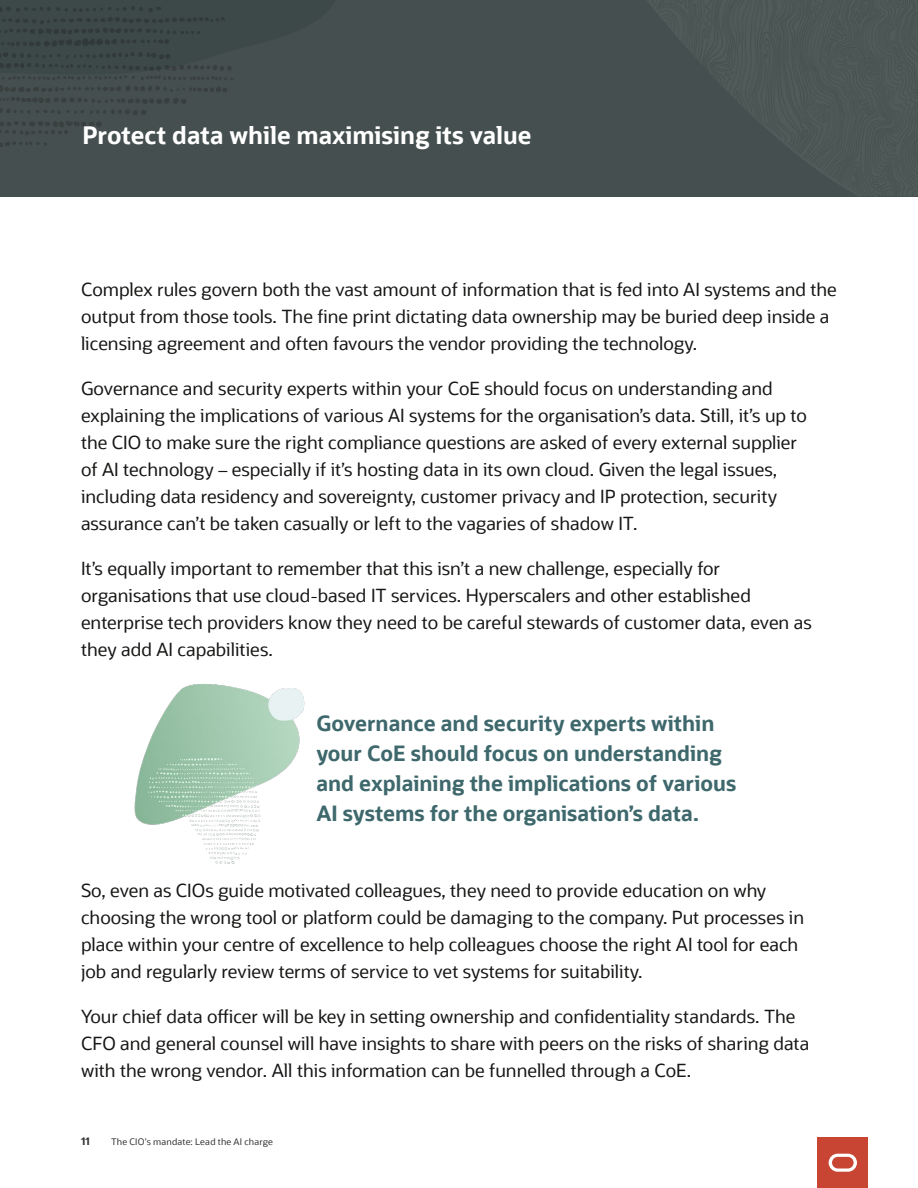
<style>
.page{position:relative;width:918px;height:1188px;background:#fff}
.page>*{position:absolute;margin:0;border:0;box-sizing:border-box;transform-origin:0 0}
.A__Subhead_chapters{font:700 24px "Oracle Sans";color:#fff}
.Component_Body_Copy{font:700 21px/30px "Oracle Sans";color:#3e686c}
.A__Body_Text{font:18px/27px "Oracle Sans";color:#171615}
.t1{font:700 10.5px "Oracle Sans";color:#333}
.t2{font:9px "Oracle Sans";letter-spacing:.02em;color:#333}
</style>
<div class="page">
<div style="left:0;top:0;width:918px;height:196px;background:#464f4f"></div>
<img style="left:647px;top:0;width:271px;height:196px">
<img style="left:0;top:6px;width:233px;height:141px">
<img style="left:134px;top:684px;width:171px;height:180px">
<div style="left:818px;top:1137px;width:50px;height:51px;background:#c84534"></div>
<svg style="left:829px;top:1154px;width:28px;height:18px"></svg>
<p class="A__Subhead_chapters" style="left:82px;top:120px;width:451px">Protect data while maximising its value</p>
<p class="A__Body_Text" style="left:81px;top:276px;width:757px">Complex rules govern both the vast amount of information that is fed into AI systems and the output from those tools. The fine print dictating data ownership may be buried deep inside a licensing agreement and often favours the vendor providing the technology.</p>
<p class="A__Body_Text" style="left:81px;top:375px;width:728px">Governance and security experts within your CoE should focus on understanding and explaining the implications of various AI systems for the organisation’s data. Still, it’s up to the CIO to make sure the right compliance questions are asked of every external supplier of AI technology – especially if it’s hosting data in its own cloud. Given the legal issues, including data residency and sovereignty, customer privacy and IP protection, security assurance can’t be taken casually or left to the vagaries of shadow IT.</p>
<p class="A__Body_Text" style="left:81px;top:555px;width:732px">It’s equally important to remember that this isn’t a new challenge, especially for organisations that use cloud-based IT services. Hyperscalers and other established enterprise tech providers know they need to be careful stewards of customer data, even as they add AI capabilities.</p>
<p class="Component_Body_Copy" style="left:316px;top:708px;width:421px">Governance and security experts within your CoE should focus on understanding and explaining the implications of various AI systems for the organisation’s data.</p>
<p class="A__Body_Text" style="left:81px;top:877px;width:725px">So, even as CIOs guide motivated colleagues, they need to provide education on why choosing the wrong tool or platform could be damaging to the company. Put processes in place within your centre of excellence to help colleagues choose the right AI tool for each job and regularly review terms of service to vet systems for suitability.</p>
<p class="A__Body_Text" style="left:81px;top:1003px;width:730px">Your chief data officer will be key in setting ownership and confidentiality standards. The<br>CFO and general counsel will have insights to share with peers on the risks of sharing data with the wrong vendor. All this information can be funnelled through a CoE.</p>
<p class="t1" style="left:81px;top:1135px;width:10px">11</p>
<p class="t2" style="left:111px;top:1137px;width:164px">The CIO’s mandate: Lead the AI charge</p>
</div>
